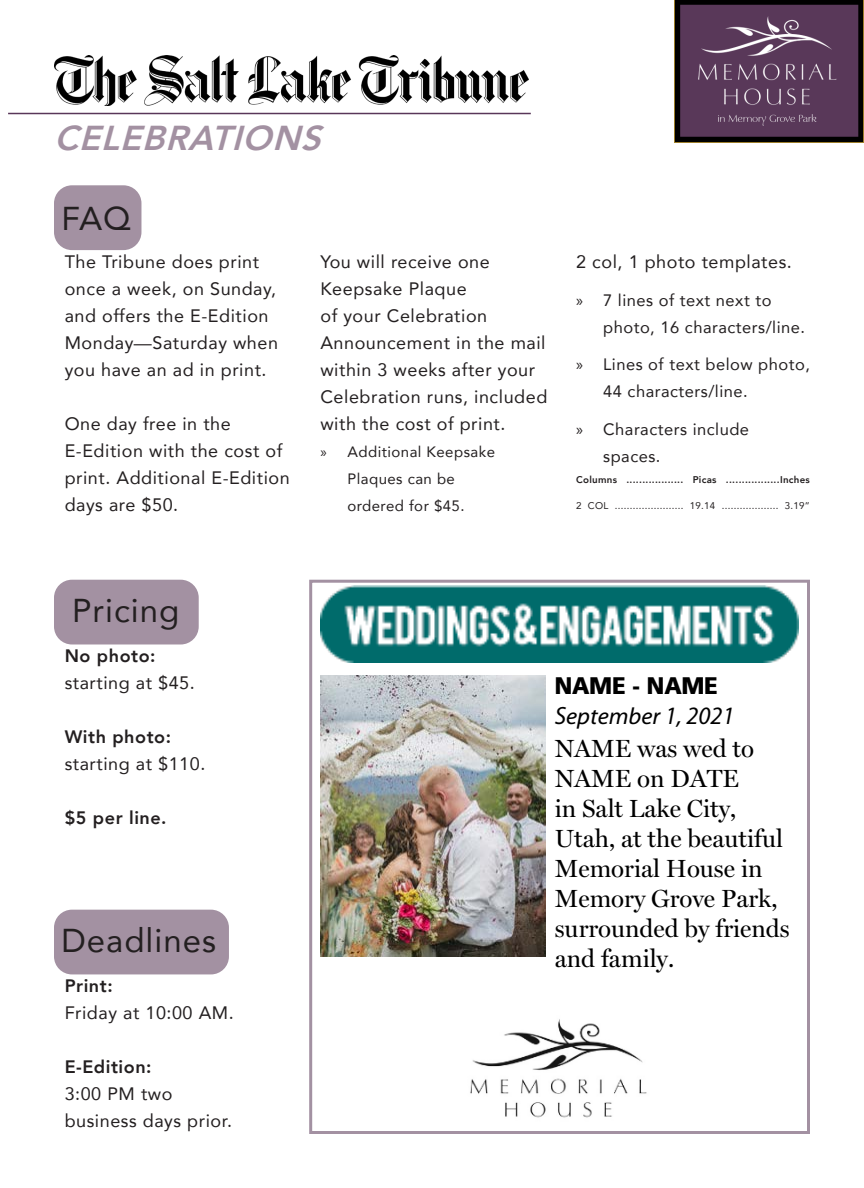
<style>
.page{position:relative;width:864px;height:1188px;background:#fff}
.page>*{position:absolute;margin:0;border:0;box-sizing:border-box;transform-origin:0 0}
.t1{font:italic 800 34.5px "Avenir";color:#a391a2}
.t2{font:33px "Avenir";letter-spacing:.03em;color:#231f20}
.t3{font:25.05px/30px "Trib Display";color:#000}
.t4{font:italic 25.05px/30px "Trib Sans";color:#000}
.t5{font:18px/27px "Avenir";letter-spacing:.03em;color:#231f20}
.t6{font:800 18px "Avenir";letter-spacing:.03em;color:#231f20}
.t7{font:16.5px/27px "Avenir";letter-spacing:.03em;color:#231f20}
.t8{font:15px/27px "Avenir";letter-spacing:.03em;color:#231f20}
.t9{font:9.75px "Avenir";letter-spacing:.03em;color:#231f20}
.t10{font:800 9.75px "Avenir";letter-spacing:.03em;color:#231f20}
.s1{font-family:"Myriad Pro"}
.s2{font-weight:800}
.s3{font-weight:900;font-style:normal}
</style>
<div class="page">
<hr style="left:8px;top:113px;width:523px;height:1px;background:#593759">
<img style="left:54px;top:55px;width:474px;height:50px">
<img style="left:675px;top:0;width:189px;height:142px">
<img style="left:321px;top:675px;width:224px;height:281px">
<img style="left:321px;top:585px;width:478px;height:77px">
<img style="left:470px;top:1019px;width:177px;height:99px">
<div style="left:309px;top:580px;width:501px;height:554px;border:3px solid #a391a2"></div>
<div style="left:54px;top:185px;width:87px;height:65px;background:#a391a2;border-radius:18px"></div>
<div style="left:54px;top:580px;width:145px;height:64px;background:#a391a2;border-radius:18px"></div>
<div style="left:54px;top:910px;width:175px;height:64px;background:#a391a2;border-radius:18px"></div>
<p class="t1" style="left:54px;top:111px;width:282px">CELEBRATIONS</p>
<p class="t2" style="left:62px;top:192px;width:71px">FAQ</p>
<p class="t5" style="left:65px;top:248px;width:215px">The Tribune does print once a week, on Sunday, and offers the E-Edition<br>Monday—Saturday when you have an ad in print.</p>
<p class="t5" style="left:65px;top:410px;width:227px">One day free in the<br>E-Edition with the cost of print. Additional E-Edition days are $50.</p>
<p class="t5" style="left:320px;top:248px;width:228px">You will receive one<br>Keepsake Plaque<br>of your Celebration<br>Announcement in the mail within 3 weeks after your<br>Celebration runs, included with the cost of print.</p>
<p class="t8" style="left:347px;top:438px;width:149px;text-indent:-27px"><span class="s1">»</span> Additional Keepsake<br>Plaques can be ordered for $45.</p>
<p class="t5" style="left:576px;top:248px;width:217px">2 col, 1 photo templates.</p>
<p class="t7" style="left:603px;top:286px;width:203px;text-indent:-27px"><span class="s1">»</span> 7 lines of text next to photo, 16 characters/line.</p>
<p class="t7" style="left:603px;top:350px;width:208px;text-indent:-27px"><span class="s1">»</span> Lines of text below photo,<br>44 characters/line.</p>
<p class="t7" style="left:603px;top:415px;width:147px;text-indent:-27px"><span class="s1">»</span> Characters include spaces.</p>
<p class="t10" style="left:576px;top:472px;width:235px">Columns .................. Picas .................Inches</p>
<p class="t9" style="left:576px;top:498px;width:235px">2 COL ....................... 19.14 ................... 3.19”</p>
<p class="t2" style="left:72px;top:584px;width:109px">Pricing</p>
<p class="t5" style="left:65px;top:642px;width:132px"><span class="s2">No photo: </span>starting at $45.</p>
<p class="t5" style="left:65px;top:723px;width:142px"><span class="s2">With photo: </span>starting at $110.</p>
<p class="t6" style="left:65px;top:804px;width:103px">$5 per line.</p>
<p class="t2" style="left:62px;top:914px;width:156px">Deadlines</p>
<p class="t5" style="left:65px;top:972px;width:171px"><span class="s2">Print:<br></span>Friday at 10:00 AM.</p>
<p class="t5" style="left:65px;top:1053px;width:169px"><span class="s2">E-Edition:<br></span>3:00 PM two business days prior.</p>
<p class="t4" style="left:555px;top:672px;width:181px"><span class="s3">NAME - NAME<br></span>September 1, 2021</p>
<p class="t3" style="left:555px;top:733px;width:237px">NAME was wed to<br>NAME on DATE<br>in Salt Lake City,<br>Utah, at the beautiful<br>Memorial House in<br>Memory Grove Park, surrounded by friends and family.</p>
</div>
